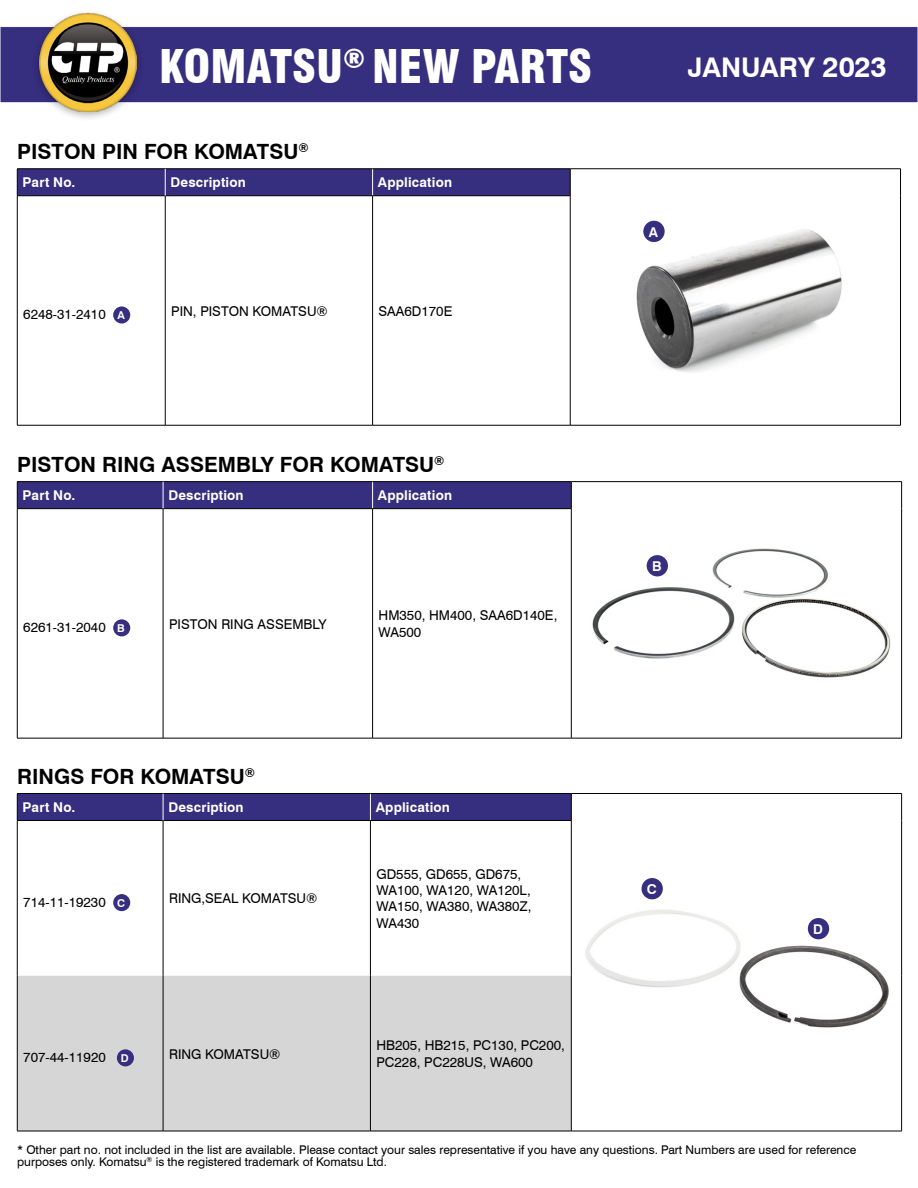
<style>
.page{position:relative;width:918px;height:1188px;background:#fff}
.page>*{position:absolute;margin:0;border:0;box-sizing:border-box;transform-origin:0 0}
.t1{font:900 condensed 45.3px "Swiss 721 BT";color:#fff}
.t2{font:700 27.15px "Swiss 721 BT";color:#fff}
.t3{font:700 21px "Swiss 721 BT";color:#000}
.t4{font:13.5px/16.2px "Swiss 721 BT";color:#000}
.t5{font:700 13.5px "Swiss 721 BT";letter-spacing:.01em;color:#fff}
.t6{font:12px/12px "Swiss 721 BT";color:#000}
.s1{font-size:28.5px}
.s2{font-weight:700;font-size:10.8px;color:#fff}
</style>
<div class="page">
<img style="left:572px;top:482px;width:331px;height:256px">
<img style="left:585px;top:794px;width:318px;height:333px">
<img style="left:567px;top:169px;width:333px;height:256px">
<div style="left:0;top:27px;width:918px;height:76px;background:#362e7e"></div>
<div style="left:0;top:26px;width:918px;height:77px;border:1px solid #fff"></div>
<div style="left:32px;top:8px;width:113px;height:114px;background:#000;opacity:.32"></div>
<img style="left:39px;top:14px;width:97px;height:97px">
<hr style="left:570px;top:425px;width:331px;height:1px;background:#000">
<hr style="left:570px;top:168px;width:331px;height:1px;background:#000">
<svg style="left:900px;top:169px;width:1px;height:27px"></svg>
<hr style="left:900px;top:196px;width:1px;height:229px;background:#000">
<hr style="left:17px;top:196px;width:1px;height:229px;background:#000">
<hr style="left:165px;top:196px;width:1px;height:229px;background:#000">
<hr style="left:372px;top:196px;width:1px;height:229px;background:#000">
<hr style="left:570px;top:196px;width:1px;height:229px;background:#000">
<hr style="left:17px;top:168px;width:148px;height:1px;background:#000">
<hr style="left:165px;top:168px;width:208px;height:1px;background:#000">
<hr style="left:373px;top:168px;width:197px;height:1px;background:#000">
<svg style="left:17px;top:169px;width:554px;height:27px;background:#352d79"></svg>
<hr style="left:17px;top:425px;width:148px;height:1px;background:#000">
<hr style="left:165px;top:425px;width:208px;height:1px;background:#000">
<hr style="left:373px;top:425px;width:197px;height:1px;background:#000">
<div style="left:113px;top:306px;width:17px;height:18px;background:#362e7e;border-radius:50%"></div>
<div style="left:643px;top:221px;width:22px;height:21px;background:#362e7e;border-radius:50%"></div>
<hr style="left:571px;top:738px;width:331px;height:1px;background:#000">
<hr style="left:572px;top:481px;width:330px;height:1px;background:#000">
<svg style="left:901px;top:482px;width:1px;height:27px"></svg>
<hr style="left:901px;top:509px;width:1px;height:229px;background:#000">
<hr style="left:17px;top:509px;width:1px;height:229px;background:#000">
<hr style="left:163px;top:509px;width:1px;height:229px;background:#000">
<hr style="left:372px;top:509px;width:1px;height:229px;background:#000">
<hr style="left:571px;top:509px;width:1px;height:229px;background:#000">
<hr style="left:17px;top:481px;width:146px;height:1px;background:#000">
<hr style="left:163px;top:481px;width:210px;height:1px;background:#000">
<hr style="left:373px;top:481px;width:199px;height:1px;background:#000">
<svg style="left:17px;top:482px;width:555px;height:27px;background:#342c79"></svg>
<hr style="left:17px;top:738px;width:146px;height:1px;background:#000">
<hr style="left:163px;top:738px;width:210px;height:1px;background:#000">
<hr style="left:373px;top:738px;width:198px;height:1px;background:#000">
<div style="left:113px;top:619px;width:17px;height:17px;background:#362e7e;border-radius:50%"></div>
<div style="left:18px;top:976px;width:553px;height:155px;background:#d6d6d6"></div>
<hr style="left:571px;top:1131px;width:331px;height:1px;background:#000">
<hr style="left:572px;top:793px;width:330px;height:1px;background:#000">
<svg style="left:901px;top:794px;width:1px;height:27px"></svg>
<hr style="left:901px;top:821px;width:1px;height:155px;background:#000">
<hr style="left:901px;top:976px;width:1px;height:155px;background:#000">
<hr style="left:17px;top:821px;width:1px;height:155px;background:#000">
<hr style="left:17px;top:976px;width:1px;height:155px;background:#000">
<hr style="left:163px;top:821px;width:1px;height:155px;background:#000">
<hr style="left:370px;top:821px;width:1px;height:155px;background:#000">
<hr style="left:571px;top:821px;width:1px;height:155px;background:#000">
<hr style="left:163px;top:976px;width:1px;height:155px;background:#000">
<hr style="left:370px;top:976px;width:1px;height:155px;background:#000">
<hr style="left:571px;top:976px;width:1px;height:155px;background:#000">
<hr style="left:17px;top:793px;width:146px;height:1px;background:#000">
<hr style="left:163px;top:793px;width:207px;height:1px;background:#000">
<hr style="left:370px;top:793px;width:202px;height:1px;background:#000">
<div style="left:17px;top:794px;width:555px;height:27px;background:#362e7e"></div>
<hr style="left:17px;top:1131px;width:146px;height:1px;background:#000">
<hr style="left:163px;top:1131px;width:207px;height:1px;background:#000">
<hr style="left:370px;top:1131px;width:201px;height:1px;background:#000">
<div style="left:113px;top:894px;width:17px;height:17px;background:#362e7e;border-radius:50%"></div>
<div style="left:117px;top:1049px;width:17px;height:17px;background:#362e7e;border-radius:50%"></div>
<div style="left:647px;top:555px;width:21px;height:21px;background:#362e7e;border-radius:50%"></div>
<div style="left:642px;top:878px;width:21px;height:21px;background:#362e7e;border-radius:50%"></div>
<div style="left:808px;top:918px;width:21px;height:21px;background:#362e7e;border-radius:50%"></div>
<h1 class="t1" style="left:159px;top:39px;width:434px">KOMATSU<sup>®</sup> NEW PARTS</h1>
<h2 class="t2" style="left:687px;top:51px;width:201px">JANUARY <span class="s1">2023</span></h2>
<h3 class="t3" style="left:17px;top:139px;width:293px">PISTON PIN FOR KOMATSU<sup>®</sup></h3>
<p class="t5" style="left:23px;top:174px;width:54px">Part No.</p>
<p class="t5" style="left:171px;top:174px;width:77px">Description</p>
<p class="t5" style="left:378px;top:174px;width:76px">Application</p>
<p class="t4" style="left:23px;top:306px;width:103px">6248-31-2410 <span class="s2">A</span></p>
<p class="t4" style="left:171px;top:303px;width:158px">PIN, PISTON KOMATSU®</p>
<p class="t4" style="left:379px;top:303px;width:75px">SAA6D170E</p>
<h3 class="t3" style="left:17px;top:452px;width:429px">PISTON RING ASSEMBLY FOR KOMATSU<sup>®</sup></h3>
<p class="t5" style="left:23px;top:487px;width:54px">Part No.</p>
<p class="t5" style="left:168px;top:487px;width:77px">Description</p>
<p class="t5" style="left:378px;top:487px;width:76px">Application</p>
<p class="t4" style="left:23px;top:619px;width:103px">6261-31-2040 <span class="s2">B</span></p>
<p class="t4" style="left:169px;top:616px;width:159px">PISTON RING ASSEMBLY</p>
<p class="t4" style="left:379px;top:607px;width:180px">HM350, HM400, SAA6D140E,<br>WA500</p>
<h3 class="t3" style="left:17px;top:764px;width:239px">RINGS FOR KOMATSU<sup>®</sup></h3>
<p class="t5" style="left:23px;top:799px;width:54px">Part No.</p>
<p class="t5" style="left:168px;top:799px;width:77px">Description</p>
<p class="t5" style="left:376px;top:799px;width:76px">Application</p>
<p class="t4" style="left:23px;top:894px;width:103px">714-11-19230 <span class="s2">C</span></p>
<p class="t4" style="left:169px;top:890px;width:150px">RING,SEAL KOMATSU®</p>
<p class="t4" style="left:376px;top:866px;width:157px">GD555, GD655, GD675,<br>WA100, WA120, WA120L,<br>WA150, WA380, WA380Z,<br>WA430</p>
<p class="t4" style="left:23px;top:1049px;width:107px">707-44-11920 <span class="s2">D</span></p>
<p class="t4" style="left:169px;top:1046px;width:113px">RING KOMATSU®</p>
<p class="t4" style="left:376px;top:1037px;width:190px">HB205, HB215, PC130, PC200,<br>PC228, PC228US, WA600</p>
<p class="t5" style="left:649px;top:224px;width:11px">A</p>
<p class="t5" style="left:652px;top:558px;width:11px">B</p>
<p class="t5" style="left:647px;top:881px;width:12px">C</p>
<p class="t5" style="left:813px;top:921px;width:11px">D</p>
<p class="t6" style="left:17px;top:1144px;width:841px">* Other part no. not included in the list are available. Please contact your sales representative if you have any questions. Part Numbers are used for reference purposes only. Komatsu<sup>®</sup> is the registered trademark of Komatsu Ltd.</p>
</div>
